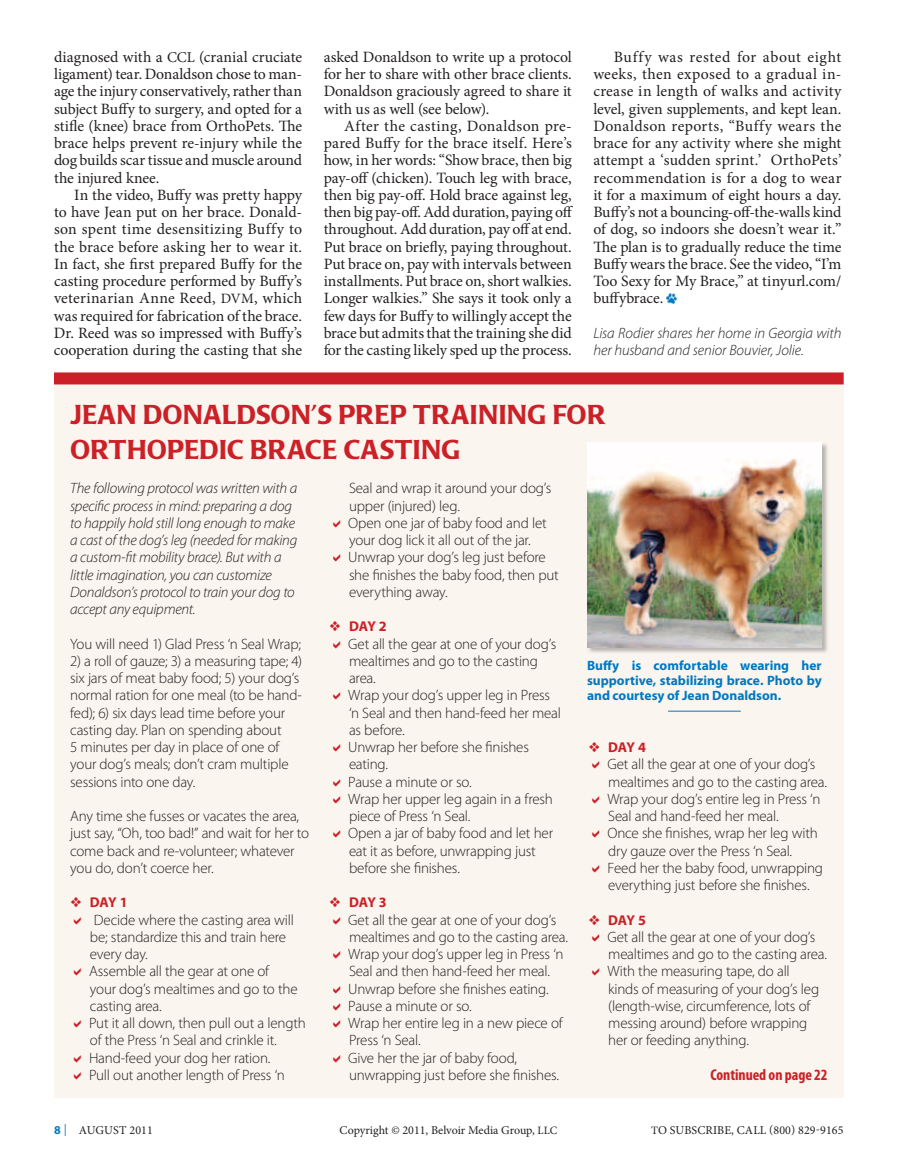
<style>
.page{position:relative;width:918px;height:1175px;background:#fff}
.page>*{position:absolute;margin:0;border:0;box-sizing:border-box;transform-origin:0 0}
.t1{font:500 27px "Poppl Laudatio";letter-spacing:.01em;color:#cb2027}
.t2{font:15.75px/17.2px "Minion Pro";letter-spacing:-.01em;color:#231f20;text-align:justify}
.t3{font:700 condensed 15.75px "Myriad Pro";letter-spacing:-.005em;color:#cb2027}
.t4{font:300 15px/17.2px "Myriad Pro";letter-spacing:-.01em;color:#231f20}
.t5{font:italic 300 15px/17.2px "Myriad Pro";letter-spacing:-.015em;color:#231f20}
.t6{font:700 14.25px "Myriad Pro";letter-spacing:-.05em;color:#cb2027}
.t7{font:700 13.5px/15px "Myriad Pro";color:#0079c1;text-align:justify}
.t8{font:12px "Minion Pro";letter-spacing:.01em;color:#231f20}
.s1{font-size:15px}
.s2{font-size:14.25px}
.s3{font-family:"Myriad Pro";font-weight:700;color:#0079c1}
.s4{color:#0079c1}
.s5{font-size:11.25px}
</style>
<div class="page">
<div style="left:54px;top:373px;width:790px;height:724px;background:#faf5ee"></div>
<div style="left:54px;top:372px;width:790px;height:12px;background:#cb2027"></div>
<svg style="left:667px;top:293px;width:10px;height:10px"></svg>
<hr style="left:668px;top:710px;width:73px;height:1px;background:#0079c1">
<div style="left:587px;top:442px;width:242px;height:212px;background:#231f20;opacity:.3"></div>
<img style="left:587px;top:442px;width:235px;height:206px">
<p class="t2" style="left:54px;top:48px;width:250px">diagnosed with a <span class="s1">CCL</span> (cranial cruciate ligament) tear. Donaldson chose to man&shy;age the injury conservatively, rather than subject Buffy to surgery, and opted for a stifle (knee) brace from OrthoPets. The brace helps prevent re-injury while the dog builds scar tissue and muscle around the injured knee.</p>
<p class="t2" style="left:54px;top:186px;width:250px;text-indent:20px">In the video, Buffy was pretty happy to have Jean put on her brace. Donald&shy;son spent time desensitizing Buffy to the brace before asking her to wear it.<br>In fact, she first prepared Buffy for the casting procedure performed by Buffy’s veterinarian Anne Reed, <span class="s2">DVM</span>, which was required for fabrication of the brace.<br>Dr. Reed was so impressed with Buffy’s cooperation during the casting that she</p>
<p class="t2" style="left:324px;top:48px;width:250px">asked Donaldson to write up a protocol for her to share with other brace clients.<br>Donaldson graciously agreed to share it with us as well (see below).</p>
<p class="t2" style="left:324px;top:117px;width:251px;text-indent:20px">After the casting, Donaldson pre&shy;pared Buffy for the brace itself. Here’s how, in her words: “Show brace, then big pay-off (chicken). Touch leg with brace, then big pay-off. Hold brace against leg, then big pay-off. Add duration, paying off throughout. Add duration, pay off at end.<br>Put brace on briefly, paying throughout.<br>Put brace on, pay with intervals between installments. Put brace on, short walkies.<br>Longer walkies.” She says it took only a few days for Buffy to willingly accept the brace but admits that the training she did for the casting likely sped up the process.</p>
<p class="t2" style="left:593px;top:48px;width:250px;text-indent:20px">Buffy was rested for about eight weeks, then exposed to a gradual in&shy;crease in length of walks and activity level, given supplements, and kept lean.<br>Donaldson reports, “Buffy wears the brace for any activity where she might attempt a ‘sudden sprint.’ OrthoPets’ recommendation is for a dog to wear it for a maximum of eight hours a day.<br>Buffy’s not a bouncing-off-the-walls kind of dog, so indoors she doesn’t wear it.” The plan is to gradually reduce the time Buffy wears the brace. See the video, “I’m Too Sexy for My Brace,” at tinyurl.com/ buffybrace.</p>
<p class="t5" style="left:593px;top:324px;width:250px">Lisa Rodier shares her home in Georgia with her husband and senior Bouvier, Jolie.</p>
<h1 class="t1" style="left:70px;top:399px;width:416px">JEAN DONALDSON’S PREP TRAINING</h1>
<h1 class="t1" style="left:552px;top:399px;width:54px">FOR</h1>
<h1 class="t1" style="left:70px;top:434px;width:145px">ORTHOPEDIC</h1>
<h1 class="t1" style="left:250px;top:434px;width:179px">BRACE CASTING</h1>
<p class="t5" style="left:70px;top:479px;width:229px">The following protocol was written with a specific process in mind: preparing a dog to happily hold still long enough to make a cast of the dog’s leg (needed for making a custom-fit mobility brace). But with a little imagination, you can customize Donaldson’s protocol to train your dog to accept any equipment.</p>
<p class="t4" style="left:70px;top:635px;width:232px">You will need 1) Glad Press ‘n Seal Wrap;</p>
<p class="t4" style="left:70px;top:652px;width:234px">2) a roll of gauze; 3) a measuring tape; 4) six jars of meat baby food; 5) your dog’s normal ration for one meal (to be hand&shy;fed); 6) six days lead time before your casting day. Plan on spending about<br>5 minutes per day in place of one of your dog’s meals; don’t cram multiple sessions into one day.</p>
<p class="t4" style="left:70px;top:807px;width:240px">Any time she fusses or vacates the area, just say, “Oh, too bad!” and wait for her to come back and re-volunteer; whatever you do, don’t coerce her.</p>
<p class="t6" style="left:70px;top:893px;width:59px">❖ Day 1</p>
<p class="t4" style="left:89px;top:911px;width:218px;text-indent:5px">Decide where the casting area will be; standardize this and train here every day.<br>Assemble all the gear at one of<br>your dog’s mealtimes and go to the casting area.<br>Put it all down, then pull out a length of the Press ‘n Seal and crinkle it.<br>Hand-feed your dog her ration.<br>Pull out another length of Press ‘n</p>
<p class="t4" style="left:348px;top:479px;width:212px">Seal and wrap it around your dog’s upper (injured) leg.<br>Open one jar of baby food and let your dog lick it all out of the jar.<br>Unwrap your dog’s leg just before she finishes the baby food, then put everything away.</p>
<p class="t6" style="left:330px;top:617px;width:59px">❖ Day 2</p>
<p class="t4" style="left:348px;top:635px;width:214px">Get all the gear at one of your dog’s mealtimes and go to the casting area.<br>Wrap your dog’s upper leg in Press ‘n Seal and then hand-feed her meal as before.<br>U nwrap her before she finishes eating.<br>Pause a minute or so.<br>Wrap her upper leg again in a fresh piece of Press ‘n Seal.<br>Open a jar of baby food and let her eat it as before, unwrapping just before she finishes.</p>
<p class="t6" style="left:330px;top:893px;width:59px">❖ Day 3</p>
<p class="t4" style="left:348px;top:911px;width:221px">Get all the gear at one of your dog’s mealtimes and go to the casting area.<br>Wrap your dog’s upper leg in Press ‘n<br>Seal and then hand-feed her meal.<br>U nwrap before she finishes eating.<br>Pause a minute or so.<br>Wrap her entire leg in a new piece of<br>Press ‘n Seal.<br>Give her the jar of baby food, unwrapping just before she finishes.</p>
<p class="t7" style="left:587px;top:657px;width:236px">Buffy is comfortable wearing her supportive, stabilizing brace. Photo by and courtesy of Jean Donaldson.</p>
<p class="t6" style="left:589px;top:738px;width:59px">❖ Day 4</p>
<p class="t4" style="left:607px;top:755px;width:221px">Get all the gear at one of your dog’s mealtimes and go to the casting area.<br>Wrap your dog’s entire leg in Press ‘n Seal and hand-feed her meal.<br>Once she finishes, wrap her leg with dry gauze over the Press ‘n Seal.<br>Feed her the baby food, unwrapping everything just before she finishes.</p>
<p class="t6" style="left:589px;top:910px;width:59px">❖ Day 5</p>
<p class="t4" style="left:607px;top:928px;width:221px">Get all the gear at one of your dog’s mealtimes and go to the casting area.<br>With the measuring tape, do all<br>kinds of measuring of your dog’s leg (length-wise, circumference, lots of messing around) before wrapping her or feeding anything.</p>
<p class="t3" style="left:710px;top:1064px;width:118px">Continued on page 22</p>
<p class="t8" style="left:54px;top:1122px;width:100px"><span class="s3">8</span> <span class="s4">|</span> august 2011</p>
<p class="t8" style="left:340px;top:1122px;width:219px">Copyright © 2011, Belvoir Media Group, <span class="s5">LLC</span></p>
<p class="t8" style="left:651px;top:1122px;width:194px"><span class="s5">T</span>o subscribe, call (800) 829-9165</p>
</div>
